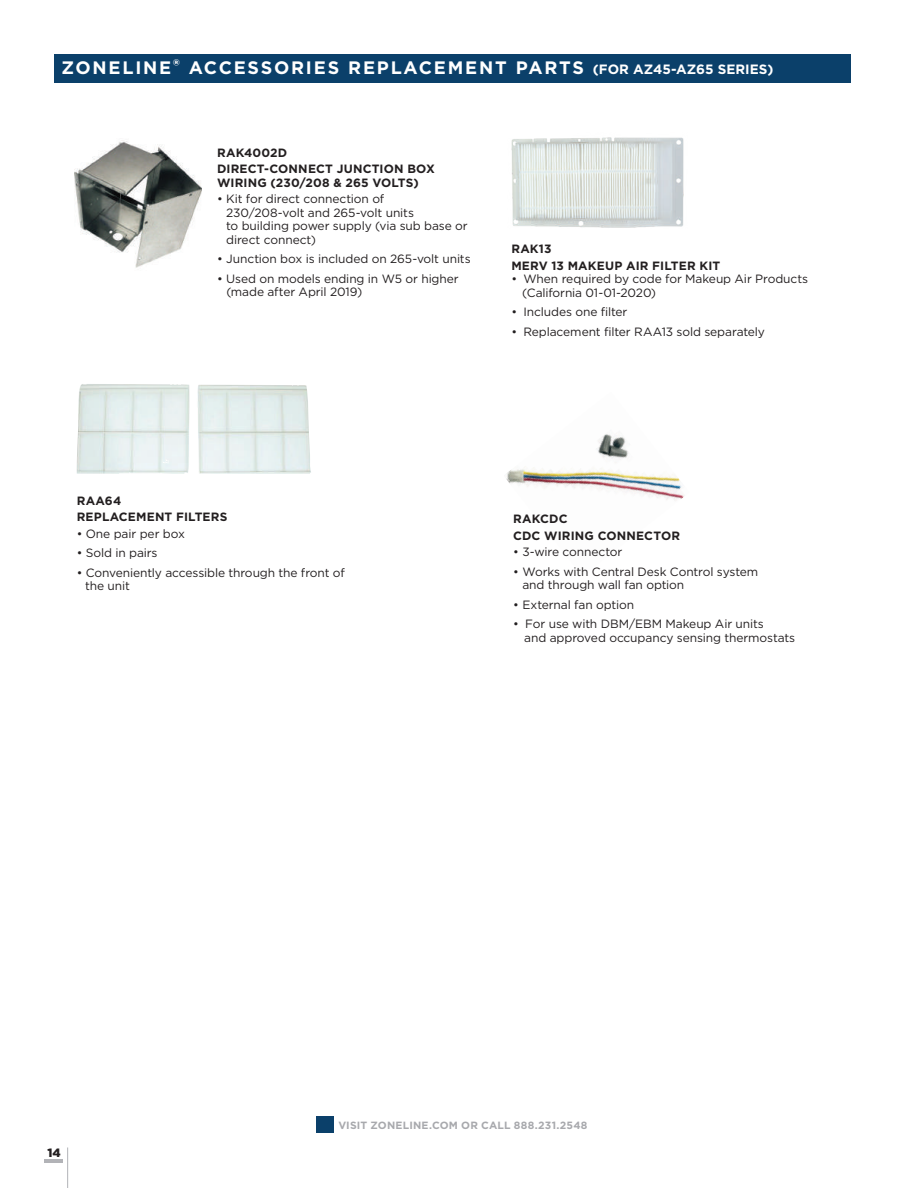
<style>
.page{position:relative;width:918px;height:1188px;background:#fff}
.page>*{position:absolute;margin:0;border:0;box-sizing:border-box;transform-origin:0 0}
.t1{font:700 18px "Gotham";letter-spacing:.1em;color:#fff}
.t2{font:12px/13.5px "Gotham";letter-spacing:-.01em;color:#231f20}
.t3{font:700 12px/16.5px "Gotham";letter-spacing:.015em;color:#231f20}
.t4{font:900 12px "Gotham";color:#231f20}
.t5{font:700 10.5px "Gotham";letter-spacing:.015em;color:#a8a9ad}
.s1{font-size:13.5px}
</style>
<div class="page">
<img style="left:75px;top:140px;width:127px;height:128px">
<img style="left:511px;top:137px;width:173px;height:91px">
<img style="left:506px;top:434px;width:178px;height:67px">
<img style="left:76px;top:384px;width:235px;height:90px">
<hr style="left:67px;top:1148px;width:1px;height:40px;background:#b2b3b7">
<hr style="left:45px;top:1159px;width:18px;height:4px;background:#b2b3b7">
<div style="left:54px;top:54px;width:796px;height:28px;background:#0b406a"></div>
<div style="left:316px;top:1117px;width:18px;height:16px;background:#0b406a"></div>
<h1 class="t1" style="left:62px;top:55px;width:713px">ZONELINE® ACCESSORIES REPLACEMENT PARTS <span class="s1">(FOR AZ45-AZ65 SERIES)</span></h1>
<p class="t3" style="left:217px;top:144px;width:219px">RAK4002D<br>DIRECT-CONNECT JUNCTION BOX</p>
<p class="t3" style="left:217px;top:174px;width:203px">WIRING (230/208 &amp; 265 VOLTS)</p>
<p class="t2" style="left:226px;top:192px;width:243px;text-indent:-9px">• Kit for direct connection of<br>230/208-volt and 265-volt units<br>to building power supply (via sub base or direct connect)</p>
<p class="t2" style="left:217px;top:252px;width:255px">• Junction box is included on 265-volt units</p>
<p class="t2" style="left:226px;top:272px;width:234px;text-indent:-9px">• Used on models ending in W5 or higher (made after April 2019)</p>
<p class="t3" style="left:511px;top:241px;width:210px">RAK13<br>MERV 13 MAKEUP AIR FILTER KIT</p>
<p class="t2" style="left:522px;top:272px;width:287px;text-indent:-11px">• When required by code for Makeup Air Products (California 01-01-2020)</p>
<p class="t2" style="left:511px;top:305px;width:118px">• Includes one filter</p>
<p class="t2" style="left:511px;top:325px;width:255px">• Replacement filter RAA13 sold separately</p>
<p class="t3" style="left:77px;top:492px;width:152px">RAA64<br>REPLACEMENT FILTERS</p>
<p class="t2" style="left:77px;top:527px;width:110px">• One pair per box</p>
<p class="t2" style="left:77px;top:546px;width:82px">• Sold in pairs</p>
<p class="t2" style="left:85px;top:566px;width:261px;text-indent:-9px">• Conveniently accessible through the front of the unit</p>
<p class="t3" style="left:513px;top:511px;width:168px">RAKCDC<br>CDC WIRING CONNECTOR</p>
<p class="t2" style="left:513px;top:545px;width:111px">• 3-wire connector</p>
<p class="t2" style="left:522px;top:565px;width:238px;text-indent:-9px">• Works with Central Desk Control system and through wall fan option</p>
<p class="t2" style="left:513px;top:598px;width:122px">• External fan option</p>
<p class="t2" style="left:524px;top:617px;width:273px;text-indent:-11px">• For use with DBM/EBM Makeup Air units<br>and approved occupancy sensing thermostats</p>
<p class="t4" style="left:47px;top:1144px;width:15px">14</p>
<p class="t5" style="left:338px;top:1118px;width:251px">VISIT ZONELINE.COM OR CALL 888.231.2548</p>
</div>
